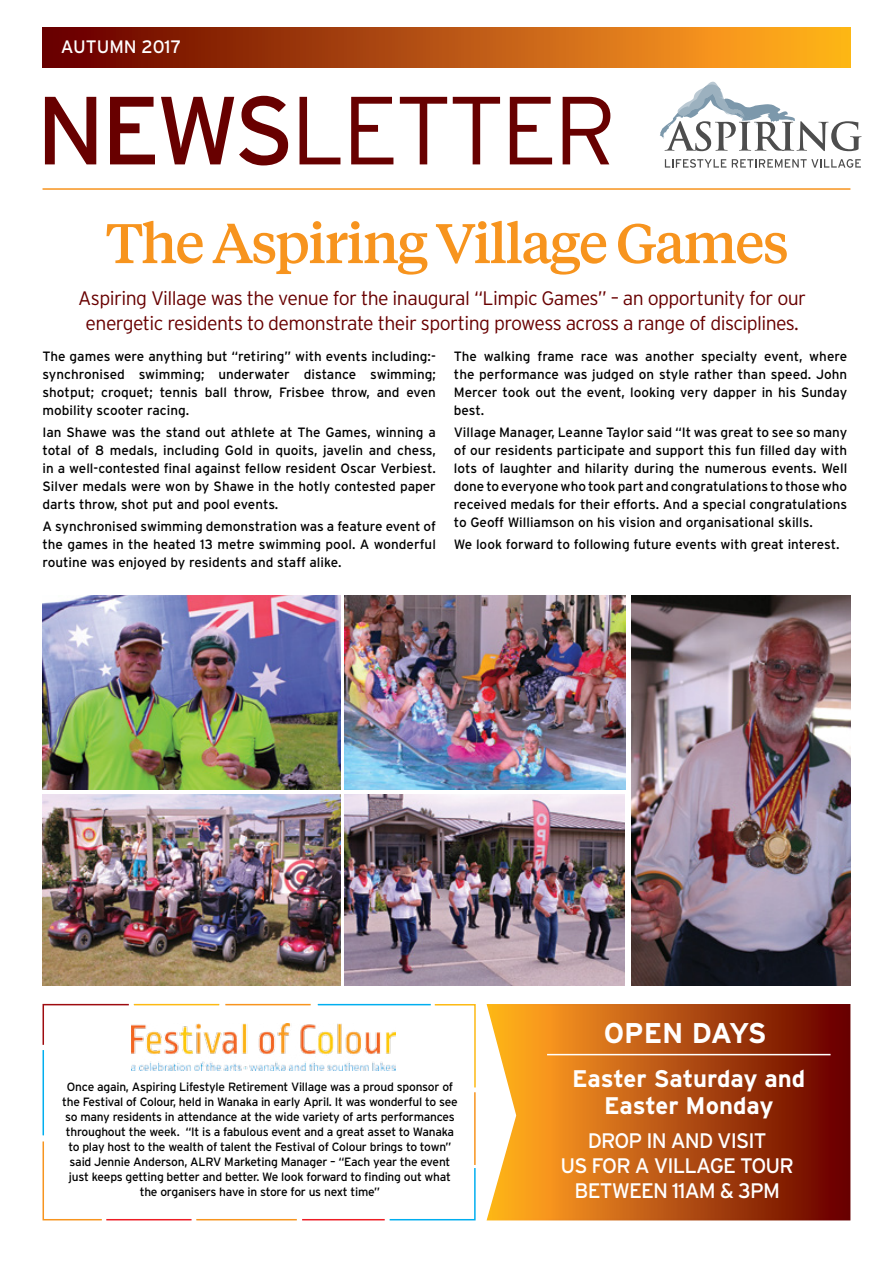
<style>
.page{position:relative;width:893px;height:1263px;background:#fff}
.page>*{position:absolute;margin:0;border:0;box-sizing:border-box;transform-origin:0 0}
.t1{font:300 96.6px "Interstate";letter-spacing:-.04em;color:#680000}
.t2{font:500 55.5px "Tiempos Text";letter-spacing:-.04em;color:#f7941e}
.t3{font:700 28.5px "Interstate";letter-spacing:-.015em;color:#fff}
.t4{font:700 24px/27px "Interstate";color:#fff;text-align:center}
.t5{font:21px/25.2px "Interstate";letter-spacing:-.04em;color:#fff;text-align:center}
.t6{font:300 19.5px/25.5px "Interstate";letter-spacing:-.03em;color:#680000;text-align:center}
.t7{font:18px "Interstate";color:#fff}
.t8{font:13.5px/18px "Interstate";color:#000;text-align:justify}
.t9{font:12px/15px "Interstate";letter-spacing:-.02em;color:#000;text-align:center}
.s1{font-weight:400}
</style>
<div class="page">
<svg style="left:486px;top:1004px;width:365px;height:217px;background:#b95b1b"></svg>
<div style="left:43px;top:27px;width:807px;height:41px;background:linear-gradient(to right,#670000,#ffb322)"></div>
<svg style="left:660px;top:82px;width:202px;height:69px"></svg>
<svg style="left:665px;top:159px;width:61px;height:9px"></svg>
<svg style="left:732px;top:159px;width:129px;height:9px"></svg>
<hr style="left:43px;top:188px;width:807px;height:2px;background:#f7941e">
<img style="left:132px;top:1023px;width:263px;height:47px">
<img style="left:345px;top:794px;width:280px;height:192px">
<img style="left:43px;top:595px;width:297px;height:195px">
<img style="left:43px;top:794px;width:297px;height:192px">
<img style="left:345px;top:595px;width:280px;height:195px">
<img style="left:631px;top:595px;width:219px;height:391px">
<svg style="left:42px;top:1003px;width:87px;height:42px"></svg>
<hr style="left:134px;top:1004px;width:85px;height:1px;background:#fdb913">
<hr style="left:318px;top:1004px;width:113px;height:1px;background:#00aeef">
<hr style="left:225px;top:1004px;width:86px;height:1px;background:#f7941e">
<hr style="left:43px;top:1050px;width:1px;height:85px;background:#00aeef">
<svg style="left:42px;top:1141px;width:60px;height:80px"></svg>
<hr style="left:106px;top:1219px;width:86px;height:1px;background:#ed1d24">
<hr style="left:196px;top:1219px;width:101px;height:1px;background:#f7941e">
<hr style="left:302px;top:1219px;width:83px;height:1px;background:#ed1d24">
<hr style="left:474px;top:1092px;width:2px;height:73px;background:#f7941e">
<svg style="left:434px;top:1004px;width:42px;height:84px"></svg>
<svg style="left:389px;top:1168px;width:87px;height:53px"></svg>
<hr style="left:547px;top:1054px;width:284px;height:1px;background:#fff">
<h3 class="t7" style="left:61px;top:36px;width:122px">AUTUMN 2017</h3>
<h1 class="t1" style="left:36px;top:72px;width:582px"><span class="s1">NEWS</span>LETTER</h1>
<h2 class="t2" style="left:106px;top:206px;width:685px">The Aspiring Village Games</h2>
<h3 class="t6" style="left:78px;top:285px;width:729px">Aspiring Village was the venue for the inaugural “Limpic Games” – an opportunity for our energetic residents to demonstrate their sporting prowess across a range of disciplines.</h3>
<p class="t8" style="left:43px;top:347px;width:395px">The games were anything but “retiring” with events including:- synchronised swimming; underwater distance swimming; shotput; croquet; tennis ball throw, Frisbee throw, and even mobility scooter racing.</p>
<p class="t8" style="left:43px;top:423px;width:395px">Ian Shawe was the stand out athlete at The Games, winning a total of 8 medals, including Gold in quoits, javelin and chess, in a well-contested final against fellow resident Oscar Verbiest.<br>Silver medals were won by Shawe in the hotly contested paper darts throw, shot put and pool events.</p>
<p class="t8" style="left:43px;top:518px;width:395px">A synchronised swimming demonstration was a feature event of the games in the heated 13 metre swimming pool. A wonderful routine was enjoyed by residents and staff alike.</p>
<p class="t8" style="left:454px;top:347px;width:395px">The walking frame race was another specialty event, where the performance was judged on style rather than speed. John Mercer took out the event, looking very dapper in his Sunday best.</p>
<p class="t8" style="left:454px;top:423px;width:395px">Village Manager, Leanne Taylor said “It was great to see so many of our residents participate and support this fun filled day with lots of laughter and hilarity during the numerous events. Well done to everyone who took part and congratulations to those who received medals for their efforts. And a special congratulations to Geoff Williamson on his vision and organisational skills.</p>
<p class="t8" style="left:454px;top:535px;width:387px">We look forward to following future events with great interest.</p>
<p class="t9" style="left:62px;top:1079px;width:397px">Once again, Aspiring Lifestyle Retirement Village was a proud sponsor of the Festival of Colour, held in Wanaka in early April. It was wonderful to see so many residents in attendance at the wide variety of arts performances throughout the week. “It is a fabulous event and a great asset to Wanaka to play host to the wealth of talent the Festival of Colour brings to town” said Jennie Anderson, ALRV Marketing Manager – “Each year the event just keeps getting better and better. We look forward to finding out what the organisers have in store for us next time”</p>
<h3 class="t3" style="left:604px;top:1016px;width:164px">OPEN DAYS</h3>
<h3 class="t4" style="left:572px;top:1065px;width:235px">Easter Saturday and<br>Easter Monday</h3>
<h3 class="t5" style="left:560px;top:1128px;width:235px">DROP IN AND VISIT<br>US FOR A VILLAGE TOUR<br>BETWEEN 11AM &amp; 3PM</h3>
</div>
